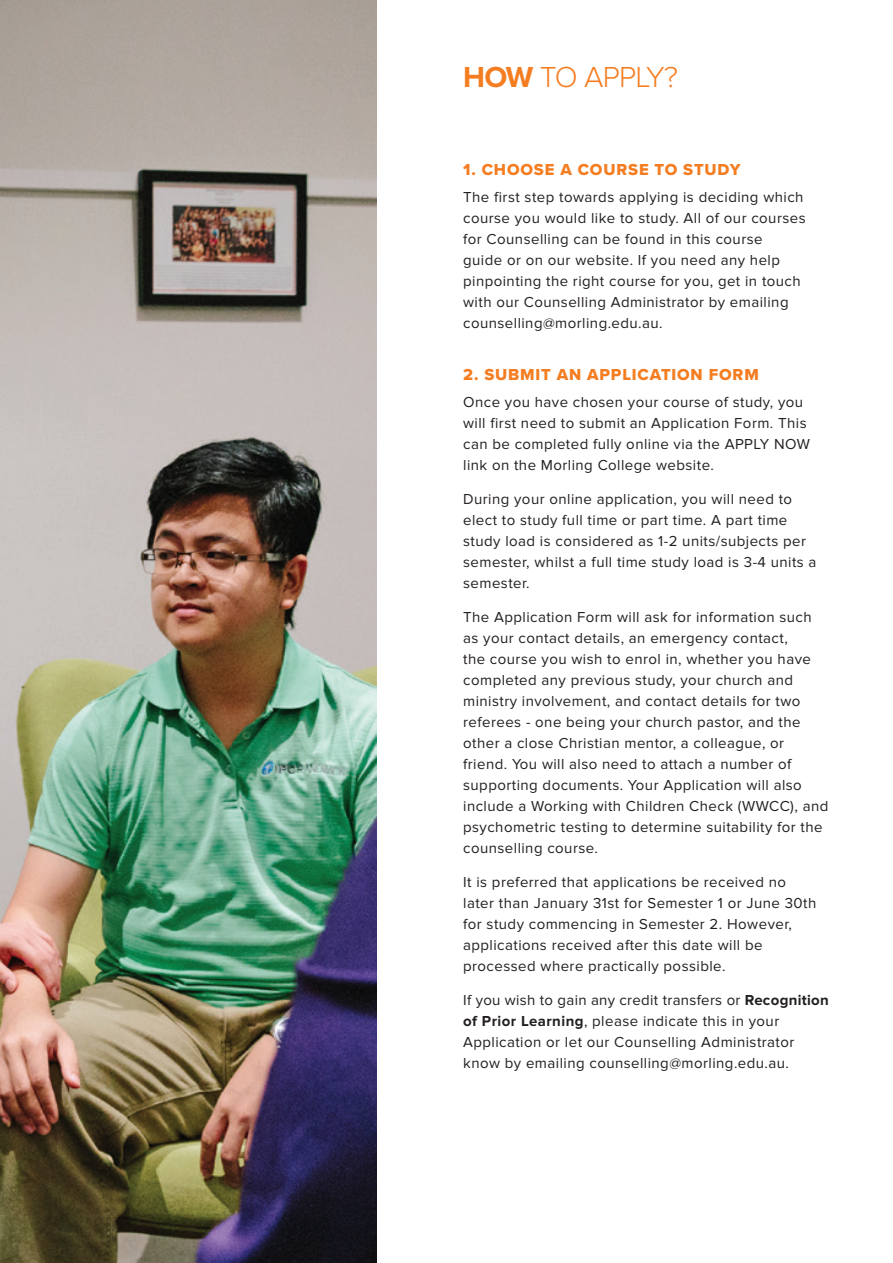
<style>
.page{position:relative;width:893px;height:1263px;background:#fff}
.page>*{position:absolute;margin:0;border:0;box-sizing:border-box;transform-origin:0 0}
.t1{font:300 30px "Proxima Nova";letter-spacing:-.025em;color:#f47d21}
.ORANGE_HEADINGS{font:16.5px "Proxima Nova Extrabld";letter-spacing:.05em;color:#f47d21}
.red_heads{font:15px/21px "Proxima Nova";letter-spacing:.03em;color:#231f20}
.s1{font-weight:700}
</style>
<div class="page">
<img style="left:0;top:0;width:376px;height:1263px">
<p class="t1" style="left:463px;top:60px;width:216px"><span class="s1">HOW</span> TO APPLY?</p>
<p class="ORANGE_HEADINGS" style="left:463px;top:157px;width:279px">1. CHOOSE A COURSE TO STUDY</p>
<p class="red_heads" style="left:463px;top:187px;width:344px">The first step towards applying is deciding which course you would like to study. All of our courses for Counselling can be found in this course<br>guide or on our website. If you need any help pinpointing the right course for you, get in touch with our Counselling Administrator by emailing counselling@morling.edu.au.</p>
<p class="ORANGE_HEADINGS" style="left:463px;top:362px;width:297px">2. SUBMIT AN APPLICATION FORM</p>
<p class="red_heads" style="left:463px;top:392px;width:348px">Once you have chosen your course of study, you will first need to submit an Application Form. This can be completed fully online via the APPLY NOW link on the Morling College website.</p>
<p class="red_heads" style="left:463px;top:489px;width:355px">During your online application, you will need to elect to study full time or part time. A part time study load is considered as 1-2 units/subjects per semester, whilst a full time study load is 3-4 units a semester.</p>
<p class="red_heads" style="left:463px;top:607px;width:367px">The Application Form will ask for information such as your contact details, an emergency contact,<br>the course you wish to enrol in, whether you have completed any previous study, your church and ministry involvement, and contact details for two referees - one being your church pastor, and the other a close Christian mentor, a colleague, or friend. You will also need to attach a number of supporting documents. Your Application will also include a Working with Children Check (WWCC), and psychometric testing to determine suitability for the counselling course.</p>
<p class="red_heads" style="left:463px;top:871px;width:355px">It is preferred that applications be received no later than January 31st for Semester 1 or June 30th for study commencing in Semester 2. However, applications received after this date will be processed where practically possible.</p>
<p class="red_heads" style="left:463px;top:989px;width:367px">If you wish to gain any credit transfers or <span class="s1">Recognition of Prior Learning</span>, please indicate this in your Application or let our Counselling Administrator know by emailing counselling@morling.edu.au.</p>
</div>
